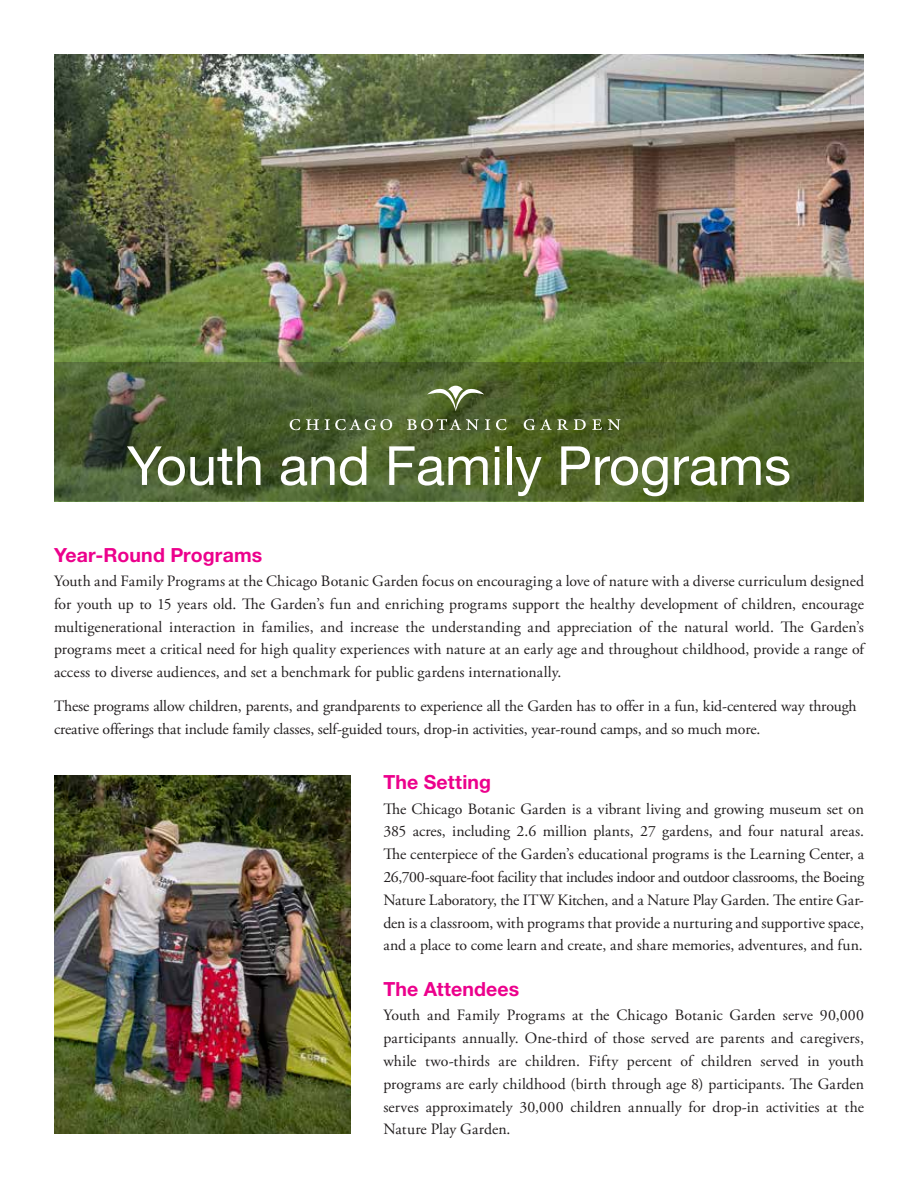
<style>
.page{position:relative;width:918px;height:1188px;background:#fff}
.page>*{position:absolute;margin:0;border:0;box-sizing:border-box;transform-origin:0 0}
.t1{font:54px "Helvetica Neue LT Std";color:#fff}
.t2{font:700 19.5px "Helvetica Neue LT Std";letter-spacing:.005em;color:#ec008c}
.t3{font:15.75px/22.8px "Adobe Garamond Pro";letter-spacing:-.01em;color:#221e1f;text-align:justify}
</style>
<div class="page">
<img style="left:54px;top:54px;width:810px;height:308px">
<img style="left:54px;top:775px;width:297px;height:359px">
<svg style="left:54px;top:362px;width:810px;height:139px;background:#4c602c"></svg>
<svg style="left:290px;top:419px;width:10px;height:11px"></svg>
<svg style="left:306px;top:419px;width:13px;height:11px"></svg>
<svg style="left:325px;top:419px;width:67px;height:11px"></svg>
<svg style="left:407px;top:419px;width:72px;height:11px"></svg>
<svg style="left:485px;top:419px;width:5px;height:11px"></svg>
<svg style="left:496px;top:419px;width:11px;height:11px"></svg>
<svg style="left:524px;top:419px;width:62px;height:11px"></svg>
<svg style="left:592px;top:419px;width:10px;height:11px"></svg>
<svg style="left:608px;top:419px;width:12px;height:11px"></svg>
<svg style="left:427px;top:386px;width:57px;height:25px"></svg>
<h1 class="t1" style="left:127px;top:434px;width:666px">Youth and Family Programs</h1>
<p class="t2" style="left:54px;top:543px;width:210px">Year-Round Programs</p>
<p class="t3" style="left:54px;top:570px;width:812px">Youth and Family Programs at the Chicago Botanic Garden focus on encouraging a love of nature with a diverse curriculum designed for youth up to 15 years old. The Garden’s fun and enriching programs support the healthy development of children, encourage multigenerational interaction in families, and increase the understanding and appreciation of the natural world. The Garden’s programs meet a critical need for high quality experiences with nature at an early age and throughout childhood, provide a range of access to diverse audiences, and set a benchmark for public gardens internationally.</p>
<p class="t3" style="left:54px;top:695px;width:804px">These programs allow children, parents, and grandparents to experience all the Garden has to offer in a fun, kid-centered way through creative offerings that include family classes, self-guided tours, drop-in activities, year-round camps, and so much more.</p>
<p class="t2" style="left:383px;top:770px;width:109px">The Setting</p>
<p class="t3" style="left:383px;top:798px;width:482px">The Chicago Botanic Garden is a vibrant living and growing museum set on 385 acres, including 2.6 million plants, 27 gardens, and four natural areas.<br>The centerpiece of the Garden’s educational programs is the Learning Center, a 26,700-square-foot facility that includes indoor and outdoor classrooms, the Boeing Nature Laboratory, the ITW Kitchen, and a Nature Play Garden. The entire Gar&shy;den is a classroom, with programs that provide a nurturing and supportive space, and a place to come learn and create, and share memories, adventures, and fun.</p>
<p class="t2" style="left:383px;top:977px;width:137px">The Attendees</p>
<p class="t3" style="left:383px;top:1005px;width:482px">Youth and Family Programs at the Chicago Botanic Garden serve 90,000 participants annually. One-third of those served are parents and caregivers, while two-thirds are children. Fifty percent of children served in youth programs are early childhood (birth through age 8) participants. The Garden serves approximately 30,000 children annually for drop-in activities at the Nature Play Garden.</p>
</div>
